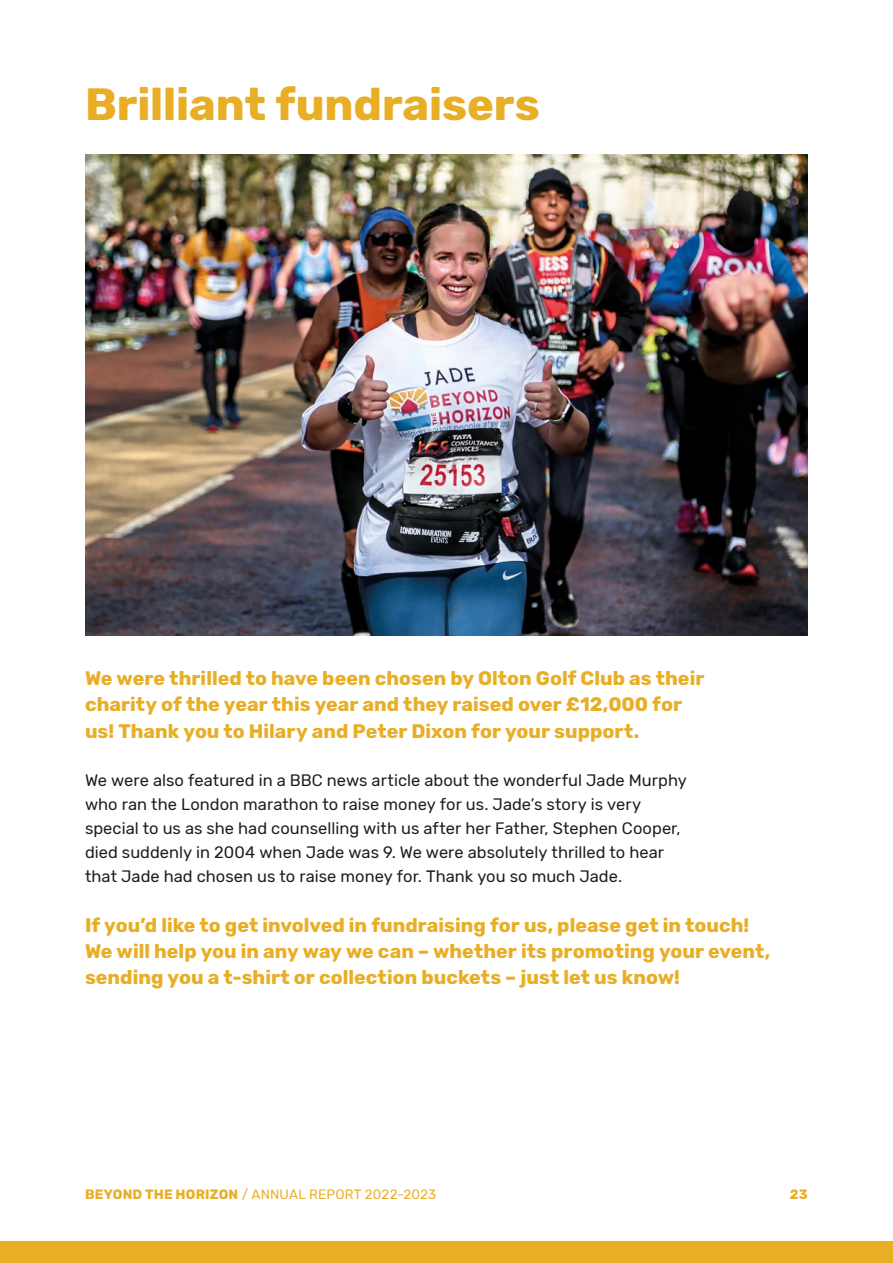
<style>
.page{position:relative;width:893px;height:1263px;background:#fff}
.page>*{position:absolute;margin:0;border:0;box-sizing:border-box;transform-origin:0 0}
.Heading_1{font:700 45px "Rubik";color:#e8ae26}
.Heading_3{font:700 19.5px/26.2px "Rubik";color:#e8ae26}
.Body_type{font:16.5px/24px "Rubik";color:#1d1d1b}
.Heading_3-2{font:13.5px "Rubik";letter-spacing:.01em;color:#e8ae26}
.Heading_3-3{font:700 13.5px "Rubik";color:#e8ae26}
.s1{font-weight:700}
</style>
<div class="page">
<div style="left:0;top:1242px;width:893px;height:21px;background:#e8ae26"></div>
<img style="left:85px;top:154px;width:723px;height:482px">
<p class="Heading_1" style="left:85px;top:78px;width:456px">Brilliant fundraisers</p>
<p class="Heading_3" style="left:85px;top:666px;width:621px">We were thrilled to have been chosen by Olton Golf Club as their charity of the year this year and they raised over £12,000 for us! Thank you to Hilary and Peter Dixon for your support.</p>
<p class="Body_type" style="left:85px;top:768px;width:603px">We were also featured in a BBC news article about the wonderful Jade Murphy who ran the London marathon to raise money for us. Jade’s story is very special to us as she had counselling with us after her Father, Stephen Cooper, died suddenly in 2004 when Jade was 9. We were absolutely thrilled to hear that Jade had chosen us to raise money for. Thank you so much Jade.</p>
<p class="Heading_3" style="left:85px;top:912px;width:687px">If you’d like to get involved in fundraising for us, please get in touch!<br>We will help you in any way we can – whether its promoting your event, sending you a t-shirt or collection buckets – just let us know!</p>
<p class="Heading_3-2" style="left:85px;top:1187px;width:353px"><span class="s1">BEYOND THE HORIZON</span> / ANNUAL REPORT 2022-2023</p>
<p class="Heading_3-3" style="left:790px;top:1186px;width:20px">23</p>
</div>
